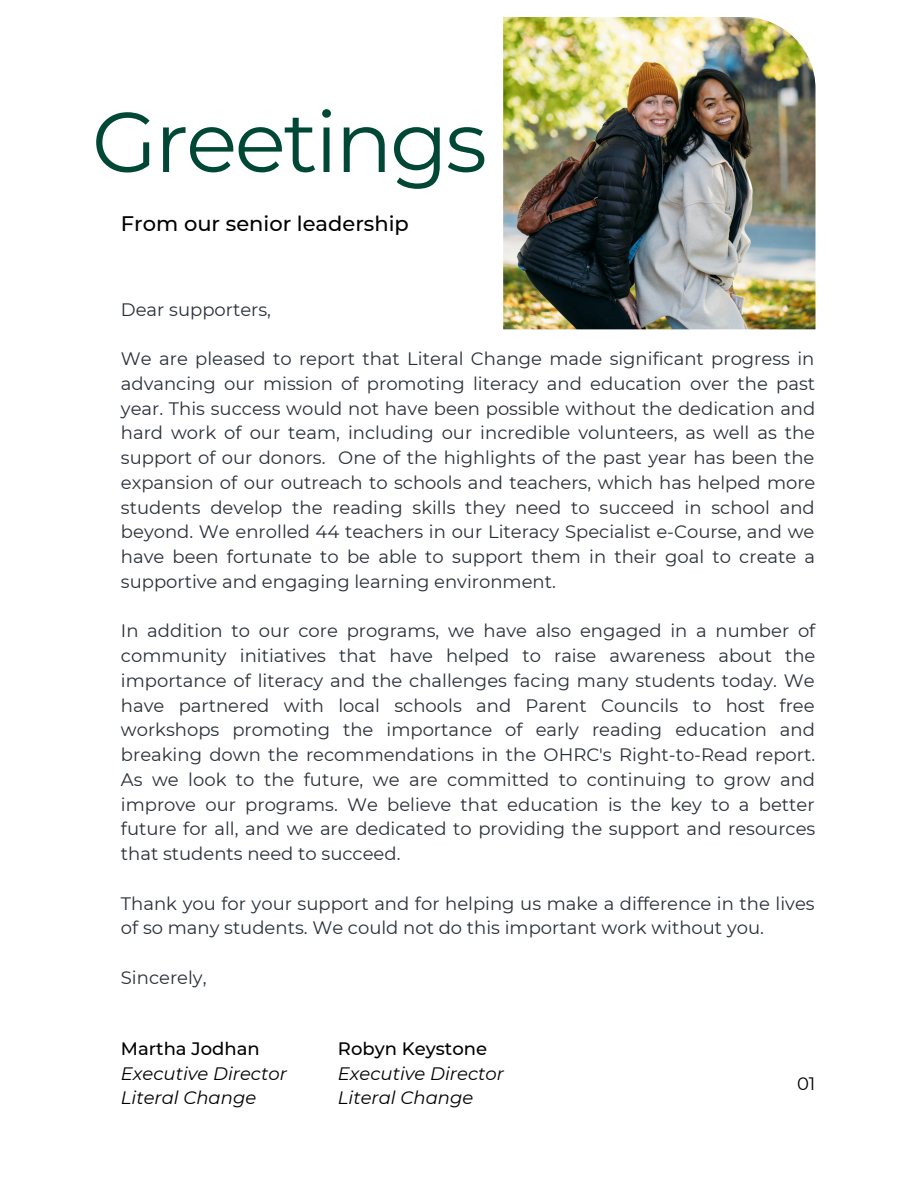
<style>
.page{position:relative;width:918px;height:1188px;background:#fff}
.page>*{position:absolute;margin:0;border:0;box-sizing:border-box;transform-origin:0 0}
.t1{font:84.6px "Montserrat";letter-spacing:-.03em;color:#004835}
.t2{font:500 21px "Montserrat";color:#000}
.t3{font:18px/24.8px "Montserrat";color:#293039;text-align:justify}
.t4{font:italic 18px/24.8px "Montserrat";color:#000}
.t5{font:500 18px "Montserrat";color:#000}
.t6{font:18px "Montserrat";color:#000}
</style>
<div class="page">
<img style="left:503px;top:17px;width:312px;height:312px">
<h1 class="t1" style="left:92px;top:90px;width:397px">Greetings</h1>
<p class="t2" style="left:121px;top:211px;width:289px">From our senior leadership</p>
<p class="t3" style="left:121px;top:297px;width:152px">Dear supporters,</p>
<p class="t3" style="left:121px;top:346px;width:696px">We are pleased to report that Literal Change made significant progress in advancing our mission of promoting literacy and education over the past year. This success would not have been possible without the dedication and hard work of our team, including our incredible volunteers, as well as the support of our donors. One of the highlights of the past year has been the expansion of our outreach to schools and teachers, which has helped more students develop the reading skills they need to succeed in school and beyond. We enrolled 44 teachers in our Literacy Specialist e-Course, and we have been fortunate to be able to support them in their goal to create a supportive and engaging learning environment.</p>
<p class="t3" style="left:121px;top:619px;width:696px">In addition to our core programs, we have also engaged in a number of community initiatives that have helped to raise awareness about the importance of literacy and the challenges facing many students today. We have partnered with local schools and Parent Councils to host free workshops promoting the importance of early reading education and breaking down the recommendations in the OHRC's Right-to-Read report.<br>As we look to the future, we are committed to continuing to grow and improve our programs. We believe that education is the key to a better future for all, and we are dedicated to providing the support and resources that students need to succeed.</p>
<p class="t3" style="left:121px;top:891px;width:695px">Thank you for your support and for helping us make a difference in the lives of so many students. We could not do this important work without you.</p>
<p class="t3" style="left:121px;top:965px;width:87px">Sincerely,</p>
<p class="t5" style="left:121px;top:1037px;width:140px">Martha Jodhan</p>
<p class="t4" style="left:121px;top:1061px;width:168px">Executive Director<br>Literal Change</p>
<p class="t5" style="left:338px;top:1037px;width:151px">Robyn Keystone</p>
<p class="t4" style="left:338px;top:1061px;width:168px">Executive Director<br>Literal Change</p>
<p class="t6" style="left:797px;top:1073px;width:20px">01</p>
</div>
